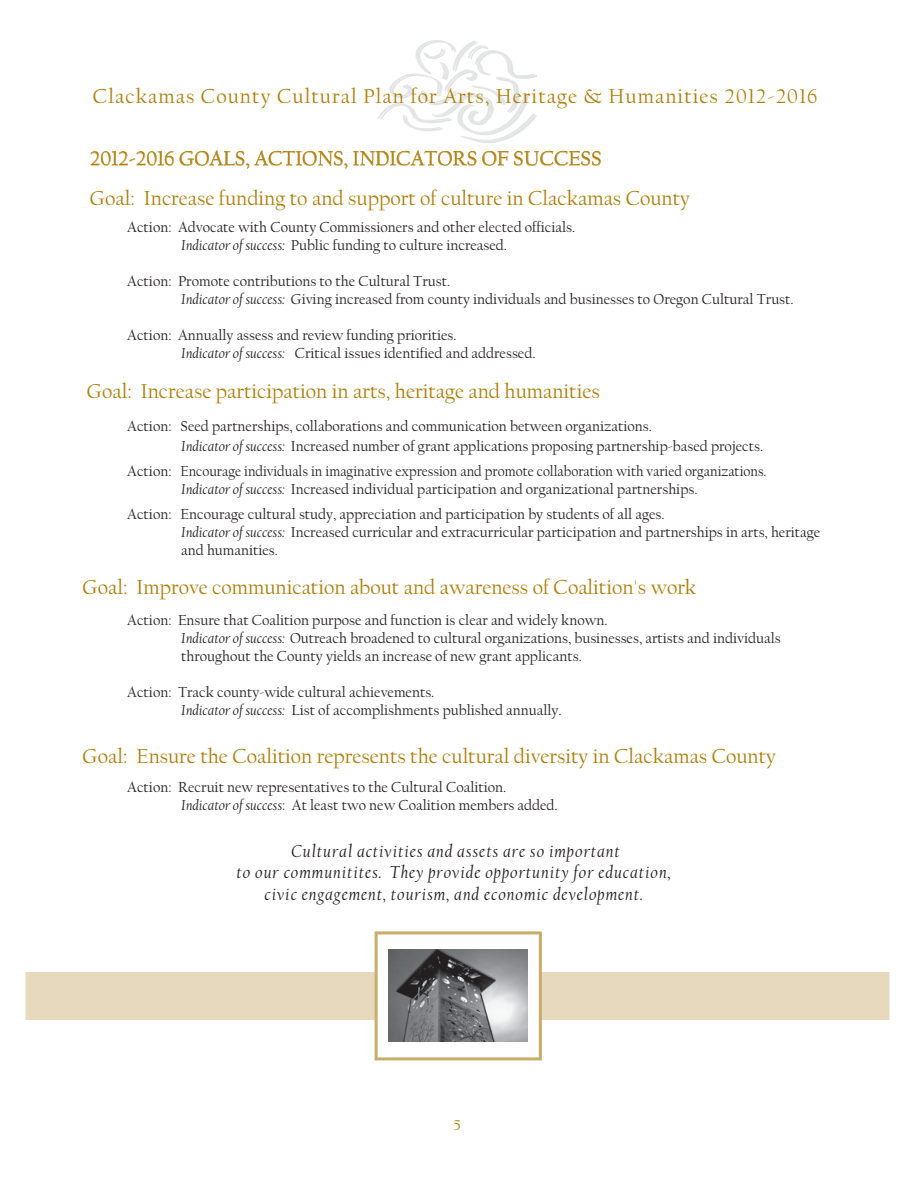
<style>
.page{position:relative;width:918px;height:1188px;background:#fff}
.page>*{position:absolute;margin:0;border:0;box-sizing:border-box;transform-origin:0 0}
.t1{font:21px/39.8px "Californian FB";color:#b07e09}
.t2{font:21px "Californian FB";letter-spacing:.05em;color:#b07e09}
.t3{font:italic 18px/21.6px "Californian FB";letter-spacing:.05em;color:#231f20;text-align:center}
.t4{font:15px/18px "Californian FB";color:#231f20}
.t5{font:15px "Californian FB";color:#b07e09}
.s1{font-style:italic}
</style>
<div class="page">
<svg style="left:378px;top:40px;width:159px;height:103px"></svg>
<svg style="left:91px;top:151px;width:83px;height:15px"></svg>
<svg style="left:180px;top:151px;width:296px;height:18px"></svg>
<svg style="left:482px;top:151px;width:119px;height:15px"></svg>
<svg style="left:26px;top:931px;width:864px;height:129px"></svg>
<img style="left:388px;top:949px;width:140px;height:93px">
<h1 class="t2" style="left:93px;top:87px;width:726px">Clackamas County Cultural Plan for Arts, Heritage &amp; Humanities 2012-2016</h1>
<h1 class="t1" style="left:90px;top:140px;width:602px">2012-2016 GOALS, ACTIONS, INDICATORS OF SUCCESS<br>Goal: Increase funding to and support of culture in Clackamas County</h1>
<p class="t4" style="left:181px;top:219px;width:396px;text-indent:-54px">Action: Advocate with County Commissioners and other elected officials.<br><span class="s1">Indicator of success:</span> Public funding to culture increased.</p>
<p class="t4" style="left:181px;top:273px;width:614px;text-indent:-54px">Action: Promote contributions to the Cultural Trust.<br><span class="s1">Indicator of success:</span> Giving increased from county individuals and businesses to Oregon Cultural Trust.</p>
<p class="t4" style="left:181px;top:327px;width:356px;text-indent:-54px">Action: Annually assess and review funding priorities.<br><span class="s1">Indicator of success:</span> Critical issues identified and addressed.</p>
<h1 class="t1" style="left:87px;top:373px;width:514px">Goal: Increase participation in arts, heritage and humanities</h1>
<p class="t4" style="left:181px;top:418px;width:584px;line-height:19.5px;text-indent:-54px">Action: Seed partnerships, collaborations and communication between organizations.<br><span class="s1">Indicator of success:</span> Increased number of grant applications proposing partnership-based projects.</p>
<p class="t4" style="left:181px;top:463px;width:587px;text-indent:-54px">Action: Encourage individuals in imaginative expression and promote collaboration with varied organizations.<br><span class="s1">Indicator of success:</span> Increased individual participation and organizational partnerships.</p>
<p class="t4" style="left:181px;top:506px;width:641px;text-indent:-54px">Action: Encourage cultural study, appreciation and participation by students of all ages.<br><span class="s1">Indicator of success:</span> Increased curricular and extracurricular participation and partnerships in arts, heritage and humanities.</p>
<h1 class="t1" style="left:83px;top:569px;width:615px">Goal: Improve communication about and awareness of Coalition's work</h1>
<p class="t4" style="left:181px;top:612px;width:601px;text-indent:-54px">Action: Ensure that Coalition purpose and function is clear and widely known.<br><span class="s1">Indicator of success:</span> Outreach broadened to cultural organizations, businesses, artists and individuals throughout the County yields an increase of new grant applicants.</p>
<p class="t4" style="left:181px;top:684px;width:382px;text-indent:-54px">Action: Track county-wide cultural achievements.<br><span class="s1">Indicator of success:</span> List of accomplishments published annually.</p>
<h1 class="t1" style="left:83px;top:738px;width:695px">Goal: Ensure the Coalition represents the cultural diversity in Clackamas County</h1>
<p class="t4" style="left:181px;top:780px;width:378px;text-indent:-54px">Action: Recruit new representatives to the Cultural Coalition.<br><span class="s1">Indicator of success</span>: At least two new Coalition members added.</p>
<p class="t3" style="left:237px;top:841px;width:436px">Cultural activities and assets are so important<br>to our communitites. They provide opportunity for education, civic engagement, tourism, and economic development.</p>
<p class="t5" style="left:454px;top:1119px;width:9px">5</p>
</div>
